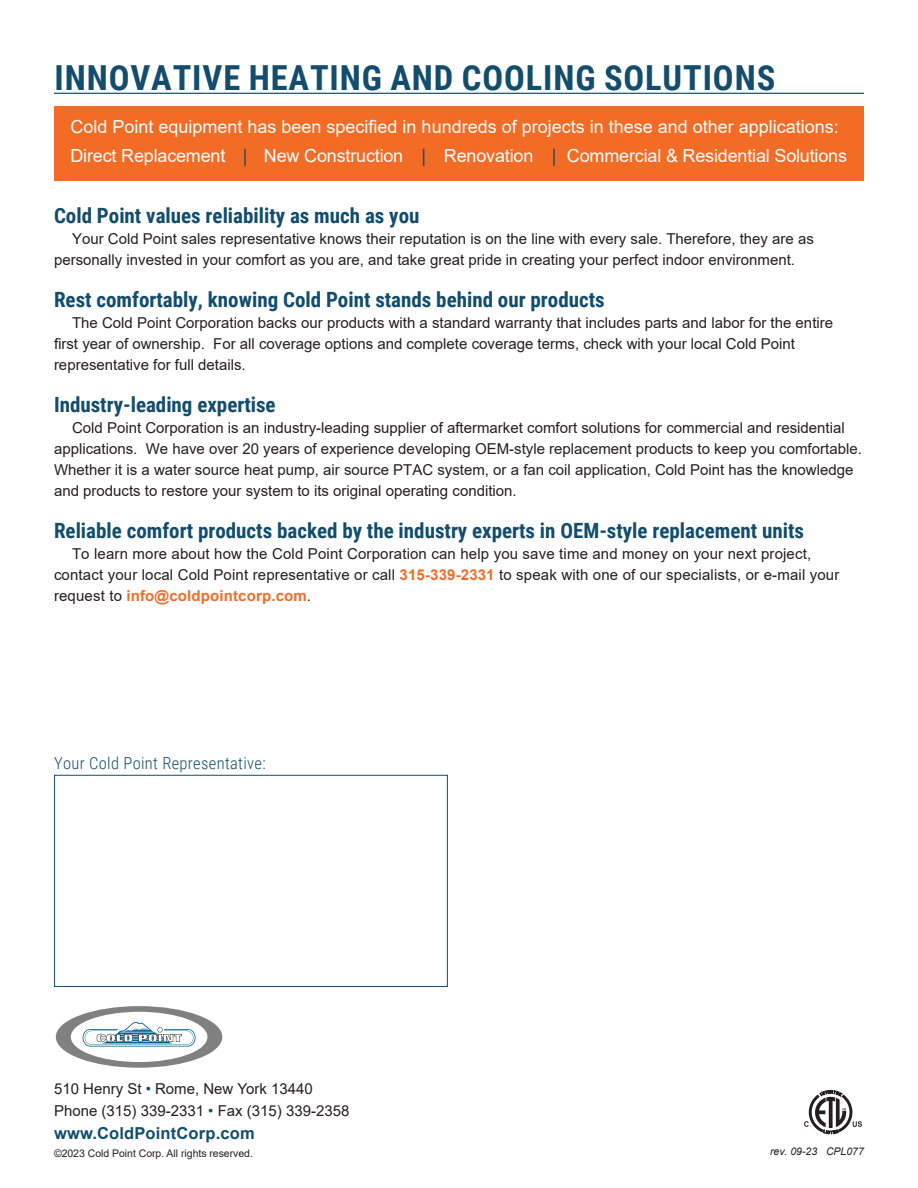
<style>
.page{position:relative;width:918px;height:1188px;background:#fff}
.page>*{position:absolute;margin:0;border:0;box-sizing:border-box;transform-origin:0 0}
.Subhead{font:700 34.5px "Roboto Condensed";letter-spacing:.025em;color:#124d6d}
.Subhead-2{font:700 21px "Roboto Condensed";color:#124d6d}
.Text{font:18px "Arial";letter-spacing:-.005em;color:#fff}
.t1{font:300 16.5px "Roboto Condensed";letter-spacing:.02em;color:#124d6d}
.t2{font:700 16.5px "Arial";letter-spacing:.01em;color:#124d6d}
.bullets{font:15px/21px "Arial";color:#231f20}
.bullets-2{font:10.5px "Arial";letter-spacing:-.005em;color:#231f20}
.bold_leadin{font:italic 10.5px "Arial";color:#231f20}
.s1{color:#124d6d}
.s2{font-weight:700;color:#f36c26}
</style>
<div class="page">
<svg style="left:804px;top:1090px;width:58px;height:44px"></svg>
<div style="left:54px;top:106px;width:810px;height:75px;background:#f36c26"></div>
<hr style="left:54px;top:93px;width:810px;height:1px;background:#124d6d">
<div style="left:54px;top:775px;width:394px;height:212px;border:1px solid #124d6d"></div>
<svg style="left:56px;top:1006px;width:166px;height:62px"></svg>
<p class="Subhead" style="left:55px;top:54px;width:722px">INNOVATIVE HEATING AND COOLING SOLUTIONS</p>
<p class="Text" style="left:70px;top:114px;width:770px">Cold Point equipment has been specified in hundreds of projects in these and other applications:</p>
<p class="Text" style="left:70px;top:143px;width:778px">Direct Replacement <span class="s1">|</span> New Construction <span class="s1">|</span> Renovation <span class="s1">|</span> Commercial &amp; Residential Solutions</p>
<p class="Subhead-2" style="left:54px;top:201px;width:367px">Cold Point values reliability as much as you</p>
<p class="bullets" style="left:54px;top:229px;width:761px;text-indent:18px">Your Cold Point sales representative knows their reputation is on the line with every sale. Therefore, they are as personally invested in your comfort as you are, and take great pride in creating your perfect indoor environment.</p>
<p class="Subhead-2" style="left:54px;top:285px;width:552px">Rest comfortably, knowing Cold Point stands behind our products</p>
<p class="bullets" style="left:54px;top:313px;width:781px;text-indent:18px">The Cold Point Corporation backs our products with a standard warranty that includes parts and labor for the entire first year of ownership. For all coverage options and complete coverage terms, check with your local Cold Point representative for full details.</p>
<p class="Subhead-2" style="left:54px;top:390px;width:223px">Industry-leading expertise</p>
<p class="bullets" style="left:54px;top:418px;width:809px;text-indent:18px">Cold Point Corporation is an industry-leading supplier of aftermarket comfort solutions for commercial and residential applications. We have over 20 years of experience developing OEM-style replacement products to keep you comfortable.<br>Whether it is a water source heat pump, air source PTAC system, or a fan coil application, Cold Point has the knowledge and products to restore your system to its original operating condition.</p>
<p class="Subhead-2" style="left:54px;top:516px;width:752px">Reliable comfort products backed by the industry experts in OEM-style replacement units</p>
<p class="bullets" style="left:54px;top:544px;width:787px;text-indent:18px">To learn more about how the Cold Point Corporation can help you save time and money on your next project, contact your local Cold Point representative or call <span class="s2">315-339-2331</span> to speak with one of our specialists, or e-mail your request to <span class="s2">info@coldpointcorp.com</span>.</p>
<p class="t1" style="left:54px;top:751px;width:213px">Your Cold Point Representative:</p>
<p class="bullets" style="left:54px;top:1078px;width:260px">510 Henry St <span class="s1">•</span> Rome, New York 13440</p>
<p class="bullets" style="left:54px;top:1100px;width:297px">Phone (315) 339-2331 <span class="s1">•</span> Fax (315) 339-2358</p>
<p class="t2" style="left:54px;top:1121px;width:202px">www.ColdPointCorp.com</p>
<p class="bullets-2" style="left:54px;top:1146px;width:200px">©2023 Cold Point Corp. All rights reserved.</p>
<p class="bold_leadin" style="left:770px;top:1144px;width:95px">rev. 09-23 CPL077</p>
</div>
